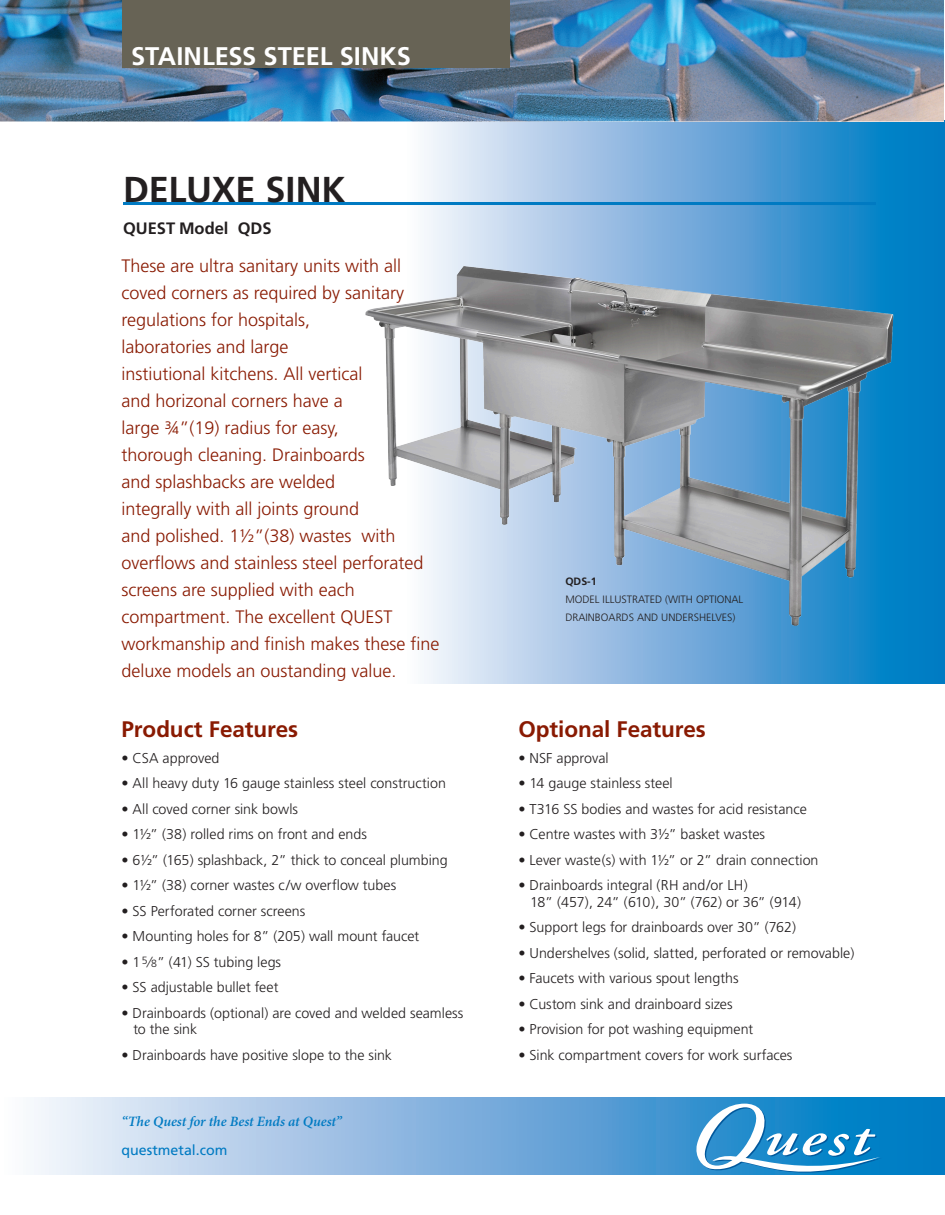
<style>
.page{position:relative;width:945px;height:1215px;background:#fff}
.page>*{position:absolute;margin:0;border:0;box-sizing:border-box;transform-origin:0 0}
.t1{font:700 36px "Frutiger";letter-spacing:-.005em;color:#231f20}
.PAGENAME-1_BOLD_17_2{font:700 25.5px "Frutiger";color:#fff}
.subhead{font:700 22.5px "Frutiger";letter-spacing:-.005em;color:#891a02}
.Intro_Text{font:300 18px/27px "Frutiger";color:#891a02}
.Mode{font:700 16.5px "Frutiger";color:#231f20}
.Larger_Bullets-11_13{font:300 14.25px/16.5px "Frutiger";color:#231f20}
.Body_9_5pt{font:italic 600 14.25px "Minion Pro";letter-spacing:-.005em;color:#007ac2}
.Body_9_5pt-2{font:300 14.25px "Frutiger";color:#231f20}
.Body_9_5pt-3{font:14.25px "Frutiger";color:#007ac2}
.Body_9_5pt-4{font:300 10.65px/18px "Frutiger";color:#231f20}
.s1{font-size:10.5px}
.s2{font-weight:700}
</style>
<div class="page">
<div style="left:406px;top:120px;width:539px;height:563px;background:linear-gradient(to right,#fff3fb,#0070c0)"></div>
<img style="left:0;top:0;width:943px;height:121px">
<div style="left:0;top:1098px;width:945px;height:76px;background:linear-gradient(to right,#fff3fb,#0070bf)"></div>
<svg style="left:696px;top:1104px;width:186px;height:69px"></svg>
<hr style="left:123px;top:202px;width:753px;height:3px;background:#007ac2">
<div style="left:122px;top:0;width:388px;height:67px;background:#676355"></div>
<img style="left:365px;top:266px;width:535px;height:364px">
<p class="PAGENAME-1_BOLD_17_2" style="left:131px;top:41px;width:281px">STAINLESS STEEL SINKS</p>
<p class="t1" style="left:123px;top:168px;width:224px">DELUXE SINK</p>
<p class="Mode" style="left:123px;top:218px;width:150px">QUEST Model QDS</p>
<p class="Intro_Text" style="left:122px;top:252px;width:320px">These are ultra sanitary units with all coved corners as required by sanitary regulations for hospitals,<br>laboratories and large<br>instiutional kitchens. All vertical<br>and horizonal corners have a<br>large ¾”(19) radius for easy,<br>thorough cleaning. Drainboards<br>and splashbacks are welded<br>integrally with all joints ground<br>and polished. 1½”(38) wastes with overflows and stainless steel perforated screens are supplied with each compartment. The excellent QUEST workmanship and finish makes these fine deluxe models an oustanding value.</p>
<p class="subhead" style="left:122px;top:716px;width:178px">Product Features</p>
<p class="Body_9_5pt-2" style="left:122px;top:750px;width:100px">• CSA approved</p>
<p class="Larger_Bullets-11_13" style="left:122px;top:775px;width:326px">• All heavy duty 16 gauge stainless steel construction</p>
<p class="Larger_Bullets-11_13" style="left:122px;top:800px;width:178px">• All coved corner sink bowls</p>
<p class="Larger_Bullets-11_13" style="left:122px;top:826px;width:247px">• 1½” (38) rolled rims on front and ends</p>
<p class="Larger_Bullets-11_13" style="left:122px;top:851px;width:328px">• 6½” (165) splashback, 2” thick to conceal plumbing</p>
<p class="Larger_Bullets-11_13" style="left:122px;top:877px;width:276px">• 1½” (38) corner wastes c /w overflow tubes</p>
<p class="Larger_Bullets-11_13" style="left:122px;top:902px;width:185px">• SS Perforated corner screens</p>
<p class="Larger_Bullets-11_13" style="left:122px;top:928px;width:299px">• Mounting holes for 8” (205) wall mount faucet</p>
<p class="Larger_Bullets-11_13" style="left:122px;top:953px;width:161px">• 1 <sup>5</sup> ⁄<span class="s1">8</span>” (41) SS tubing legs</p>
<p class="Larger_Bullets-11_13" style="left:122px;top:979px;width:158px">• SS adjustable bullet feet</p>
<p class="Larger_Bullets-11_13" style="left:133px;top:1004px;width:332px;text-indent:-12px">• Drainboards (optional) are coved and welded seamless to the sink</p>
<p class="Larger_Bullets-11_13" style="left:122px;top:1046px;width:272px">• Drainboards have positive slope to the sink</p>
<p class="Body_9_5pt" style="left:122px;top:1111px;width:222px">“The Quest for the Best Ends at Quest”</p>
<p class="Body_9_5pt-3" style="left:122px;top:1141px;width:108px">questmetal.com</p>
<p class="Body_9_5pt-4" style="left:565px;top:573px;width:179px"><span class="s2">QDS-1<br></span>MODEL ILLUSTRATED (WITH OPTIONAL<br>DRAINBOARDS AND UNDERSHELVES)</p>
<p class="subhead" style="left:518px;top:716px;width:189px">Optional Features</p>
<p class="Body_9_5pt-2" style="left:518px;top:750px;width:92px">• NSF approval</p>
<p class="Larger_Bullets-11_13" style="left:518px;top:775px;width:156px">• 14 gauge stainless steel</p>
<p class="Larger_Bullets-11_13" style="left:518px;top:800px;width:290px">• T316 SS bodies and wastes for acid resistance</p>
<p class="Larger_Bullets-11_13" style="left:518px;top:826px;width:248px">• Centre wastes with 3½” basket wastes</p>
<p class="Larger_Bullets-11_13" style="left:518px;top:851px;width:302px">• Lever waste(s) with 1½” or 2” drain connection</p>
<p class="Larger_Bullets-11_13" style="left:530px;top:877px;width:272px;text-indent:-12px">• Drainboards integral (RH and/or LH)<br>18” (457), 24” (610), 30” (762) or 36” (914)</p>
<p class="Larger_Bullets-11_13" style="left:518px;top:919px;width:279px">• Support legs for drainboards over 30” (762)</p>
<p class="Larger_Bullets-11_13" style="left:518px;top:944px;width:338px">• Undershelves (solid, slatted, perforated or removable)</p>
<p class="Larger_Bullets-11_13" style="left:518px;top:970px;width:222px">• Faucets with various spout lengths</p>
<p class="Larger_Bullets-11_13" style="left:518px;top:995px;width:216px">• Custom sink and drainboard sizes</p>
<p class="Larger_Bullets-11_13" style="left:518px;top:1021px;width:236px">• Provision for pot washing equipment</p>
<p class="Larger_Bullets-11_13" style="left:518px;top:1046px;width:276px">• Sink compartment covers for work surfaces</p>
</div>
